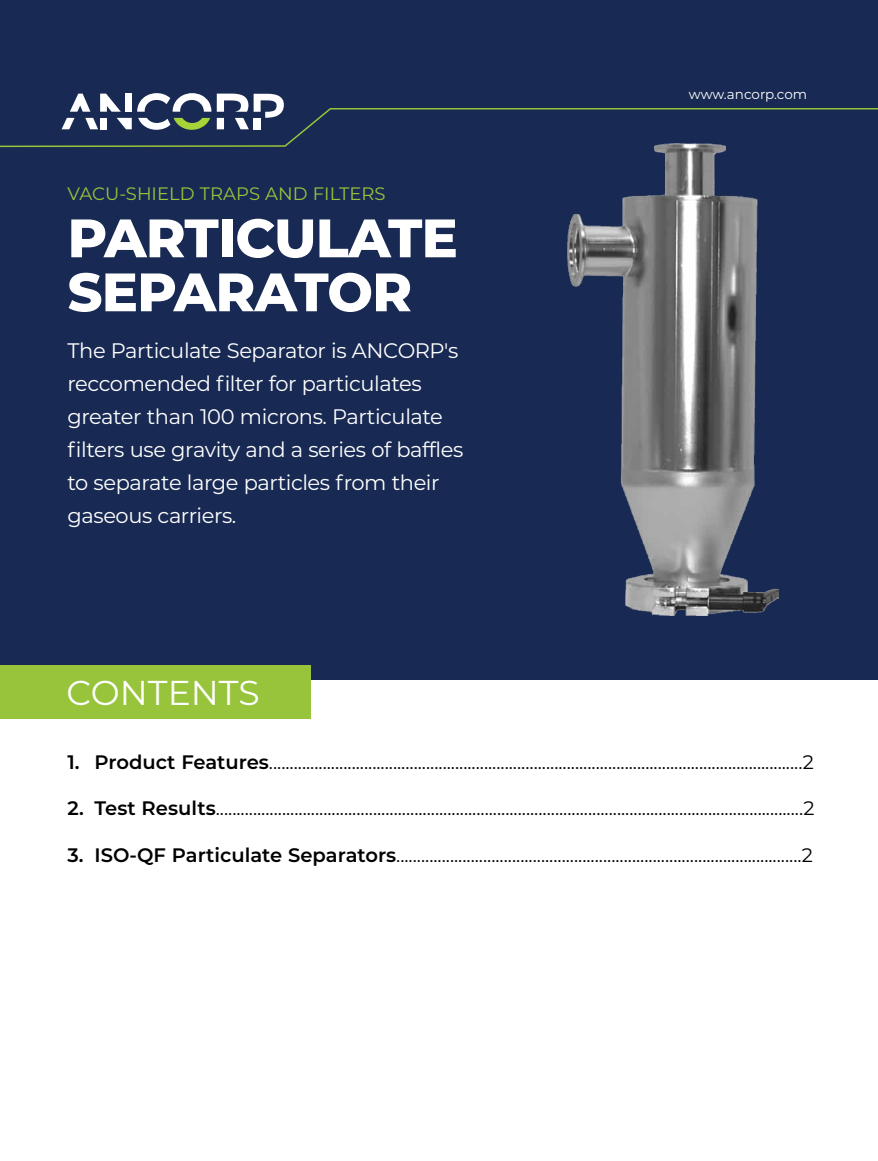
<style>
.page{position:relative;width:878px;height:1161px;background:#fff}
.page>*{position:absolute;margin:0;border:0;box-sizing:border-box;transform-origin:0 0}
.t1{font:800 54px/54px "Montserrat";letter-spacing:-.015em;color:#fff}
.t2{font:34.5px "Montserrat";color:#fff}
.t3{font:21px/33px "Montserrat";letter-spacing:-.02em;color:#fff}
.t4{font:19.5px "Montserrat";color:#000}
.t5{font:18px "Montserrat";color:#98c43c}
.t6{font:13.5px "Montserrat";letter-spacing:-.005em;color:#fff}
.s1{font-weight:600}
</style>
<div class="page">
<div style="left:1px;top:0;width:877px;height:680px;background:#182a53"></div>
<svg style="left:0;top:93px;width:878px;height:55px"></svg>
<div style="left:0;top:665px;width:310px;height:54px;background:#98c43c"></div>
<img style="left:567px;top:143px;width:211px;height:472px">
<p class="t5" style="left:68px;top:182px;width:319px">VACU-SHIELD TRAPS AND FILTERS</p>
<h1 class="t1" style="left:68px;top:208px;width:392px">PARTICULATE<br>SEPARATOR</h1>
<p class="t3" style="left:68px;top:333px;width:397px">The Particulate Separator is ANCORP's reccomended filter for particulates greater than 100 microns. Particulate filters use gravity and a series of baffles to separate large particles from their gaseous carriers.</p>
<h2 class="t2" style="left:67px;top:669px;width:194px">CONTENTS</h2>
<p class="t6" style="left:688px;top:85px;width:120px">www.ancorp.com</p>
<p class="t4" style="left:68px;top:749px;width:747px"><span class="s1">1. Product Features</span>.................................................................................................................................2</p>
<p class="t4" style="left:68px;top:795px;width:748px"><span class="s1">2. Test Results</span>..............................................................................................................................................2</p>
<p class="t4" style="left:68px;top:842px;width:746px"><span class="s1">3. ISO-QF Particulate Separators</span>..................................................................................................2</p>
</div>
